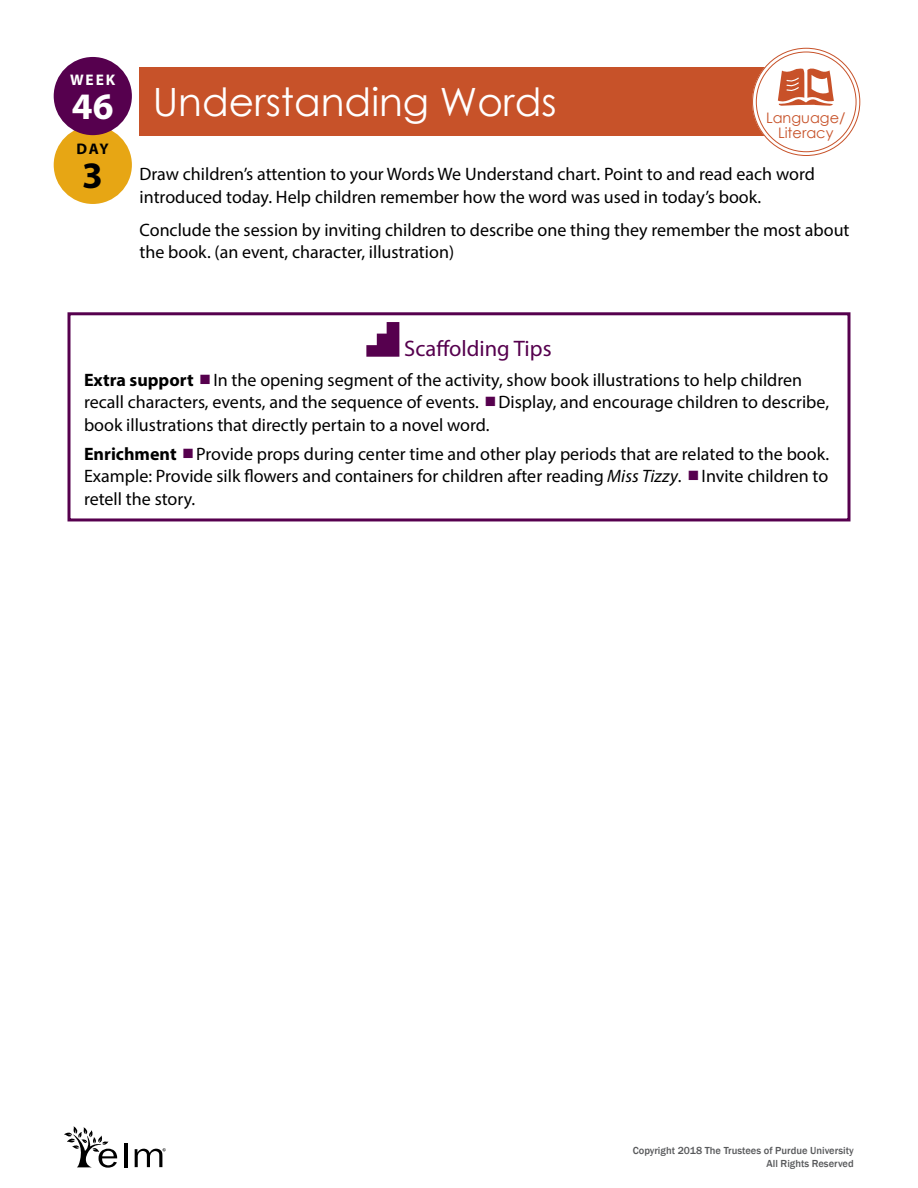
<style>
.page{position:relative;width:918px;height:1188px;background:#fff}
.page>*{position:absolute;margin:0;border:0;box-sizing:border-box;transform-origin:0 0}
.t1{font:39px "Century Gothic";color:#fff}
.t2{font:700 37.5px "Myriad Pro";color:#fff}
.t3{font:700 37.5px "Myriad Pro";color:#000}
._4-01_Scaffolding_Ti{font:22.5px "Myriad Pro";color:#56004e}
._4-02_Scaffolding_Ti{font:18px/22.5px "Myriad Pro";color:#000}
.Assessment_Body_No_I{font:18px/22.5px "Myriad Pro";color:#000}
.t4{font:700 15.45px "Myriad Pro";color:#fff}
.t5{font:700 15.45px "Myriad Pro";color:#000}
.t6{font:14.55px/15.9px "Century Gothic";color:#c75229;text-align:center}
.t7{font:500 10.5px/12.6px "Franklin Gothic";color:#58595b;text-align:right}
.s1{font-weight:700}
.s2{font-style:italic}
</style>
<div class="page">
<div style="left:140px;top:68px;width:631px;height:68px;background:#c75229"></div>
<div style="left:54px;top:126px;width:78px;height:78px;background:#e7a614;border-radius:50%"></div>
<div style="left:54px;top:57px;width:78px;height:78px;background:#56004e;border-radius:50%"></div>
<div style="left:754px;top:50px;width:104px;height:104px;background:#fff;border-radius:50%"></div>
<div style="left:752px;top:48px;width:108px;height:108px;border:4px solid #fff;border-radius:50%"></div>
<svg style="left:778px;top:69px;width:56px;height:37px"></svg>
<svg style="left:366px;top:322px;width:33px;height:35px"></svg>
<div style="left:68px;top:312px;width:782px;height:209px;border:3px solid #56004e"></div>
<hr style="left:124px;top:1143px;width:3px;height:24px;background:#000">
<svg style="left:64px;top:1126px;width:53px;height:42px"></svg>
<svg style="left:135px;top:1148px;width:31px;height:19px"></svg>
<p class="t4" style="left:70px;top:69px;width:47px">WEEK</p>
<h2 class="t2" style="left:72px;top:82px;width:43px">46</h2>
<p class="t5" style="left:77px;top:138px;width:34px">DAY</p>
<h2 class="t3" style="left:82px;top:151px;width:22px">3</h2>
<h1 class="t1" style="left:153px;top:74px;width:405px">Understanding Words</h1>
<p class="t6" style="left:766px;top:109px;width:81px">Language/<br>Literacy</p>
<p class="Assessment_Body_No_I" style="left:140px;top:162px;width:677px">Draw children’s attention to your Words We Understand chart. Point to and read each word introduced today. Help children remember how the word was used in today’s book.</p>
<p class="Assessment_Body_No_I" style="left:140px;top:218px;width:712px">Conclude the session by inviting children to describe one thing they remember the most about the book. (an event, character, illustration)</p>
<p class="_4-01_Scaffolding_Ti" style="left:404px;top:335px;width:149px">Scaffolding Tips</p>
<p class="_4-02_Scaffolding_Ti" style="left:84px;top:368px;width:747px"><span class="s1">Extra support</span> In the opening segment of the activity, show book illustrations to help children recall characters, events, and the sequence of events. Display, and encourage children to describe, book illustrations that directly pertain to a novel word.</p>
<p class="_4-02_Scaffolding_Ti" style="left:84px;top:442px;width:747px;text-align:justify"><span class="s1">Enrichment</span> Provide props during center time and other play periods that are related to the book.<br>Example: Provide silk flowers and containers for children after reading <span class="s2">Miss Tizzy</span>. Invite children to retell the story.</p>
<p class="t7" style="left:633px;top:1145px;width:223px">Copyright 2018 The Trustees of Purdue University<br>All Rights Reserved</p>
</div>
